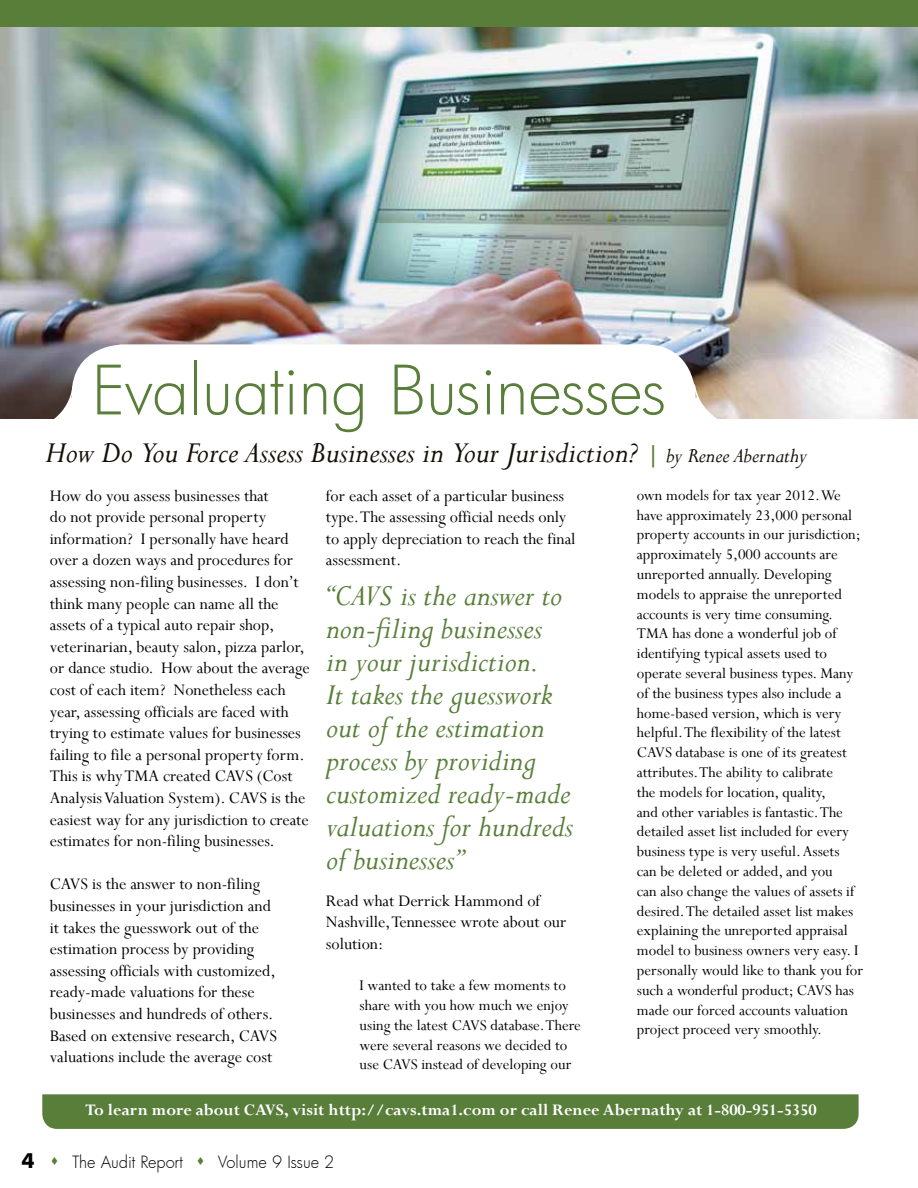
<style>
.page{position:relative;width:918px;height:1188px;background:#fff}
.page>*{position:absolute;margin:0;border:0;box-sizing:border-box;transform-origin:0 0}
.t1{font:300 66px "Futura";letter-spacing:-.005em;color:#587e39}
.t2{font:italic 33px/33px "Perpetua";color:#587e39}
.t3{font:italic 33px "Perpetua";color:#141006}
.t4{font:18px/21.6px "Perpetua";color:#000}
.t5{font:700 18px "Perpetua";color:#fff}
.t6{font:16.5px/19.8px "Perpetua";color:#000}
.t7{font:300 16.5px "Futura";letter-spacing:-.005em;color:#000}
.s1{font-weight:700;font-style:normal;font-size:27px;color:#587e39}
.s2{font-size:22.5px}
.s3{font-family:"Futura BT";font-weight:700;font-size:21px}
.s4{color:#587e39}
</style>
<div class="page">
<img style="left:0;top:27px;width:918px;height:391px">
<svg style="left:72px;top:344px;width:624px;height:74px"></svg>
<div style="left:0;top:0;width:918px;height:27px;background:#587e39"></div>
<div style="left:42px;top:1094px;width:817px;height:35px;background:#587e39"></div>
<svg style="left:691px;top:380px;width:37px;height:39px"></svg>
<hr style="left:695px;top:398px;width:3px;height:36px;background:#fff">
<svg style="left:45px;top:380px;width:31px;height:39px"></svg>
<hr style="left:71px;top:398px;width:2px;height:36px;background:#fff">
<h1 class="t1" style="left:92px;top:346px;width:576px">Evaluating Businesses</h1>
<h2 class="t3" style="left:45px;top:431px;width:763px">How Do You Force Assess Businesses in Your Jurisdiction? <span class="s1">|</span> <span class="s2">by Renee Abernathy</span></h2>
<p class="t4" style="left:50px;top:484px;width:262px">How do you assess businesses that<br>do not provide personal property information? I personally have heard over a dozen ways and procedures for assessing non-filing businesses. I don’t think many people can name all the assets of a typical auto repair shop, veterinarian, beauty salon, pizza parlor, or dance studio. How about the average cost of each item? Nonetheless each year, assessing officials are faced with trying to estimate values for businesses failing to file a personal property form.<br>This is why TMA created CAVS (Cost Analysis Valuation System). CAVS is the easiest way for any jurisdiction to create estimates for non-filing businesses.</p>
<p class="t4" style="left:50px;top:873px;width:229px">CAVS is the answer to non-filing businesses in your jurisdiction and it takes the guesswork out of the estimation process by providing assessing officials with customized, ready-made valuations for these businesses and hundreds of others.<br>Based on extensive research, CAVS valuations include the average cost</p>
<p class="t4" style="left:326px;top:484px;width:251px">for each asset of a particular business type. The assessing official needs only to apply depreciation to reach the final assessment.</p>
<h2 class="t2" style="left:326px;top:578px;width:248px">“CAVS is the answer to non-filing businesses<br>in your jurisdiction.<br>It takes the guesswork out of the estimation process by providing customized ready-made valuations for hundreds of businesses”</h2>
<p class="t4" style="left:326px;top:889px;width:242px">Read what Derrick Hammond of<br>Nashville, Tennessee wrote about our solution:</p>
<p class="t6" style="left:360px;top:975px;width:223px">I wanted to take a few moments to share with you how much we enjoy using the latest CAVS database. There were several reasons we decided to use CAVS instead of developing our</p>
<p class="t6" style="left:637px;top:485px;width:228px">own models for tax year 2012. We have approximately 23,000 personal property accounts in our jurisdiction; approximately 5,000 accounts are unreported annually. Developing models to appraise the unreported accounts is very time consuming.<br>TMA has done a wonderful job of identifying typical assets used to operate several business types. Many of the business types also include a home-based version, which is very helpful. The flexibility of the latest CAVS database is one of its greatest attributes. The ability to calibrate<br>the models for location, quality,<br>and other variables is fantastic. The detailed asset list included for every business type is very useful. Assets can be deleted or added, and you<br>can also change the values of assets if desired. The detailed asset list makes explaining the unreported appraisal model to business owners very easy. I personally would like to thank you for such a wonderful product; CAVS has made our forced accounts valuation project proceed very smoothly.</p>
<p class="t5" style="left:86px;top:1098px;width:733px">To learn more about CAVS, visit http://cavs.tma1.com or call Renee Abernathy at 1-800-951-5350</p>
<p class="t7" style="left:22px;top:1151px;width:314px"><span class="s3">4</span> <span class="s4">▲</span> The Audit Report <span class="s4">▲</span> Volume 9 Issue 2</p>
</div>
